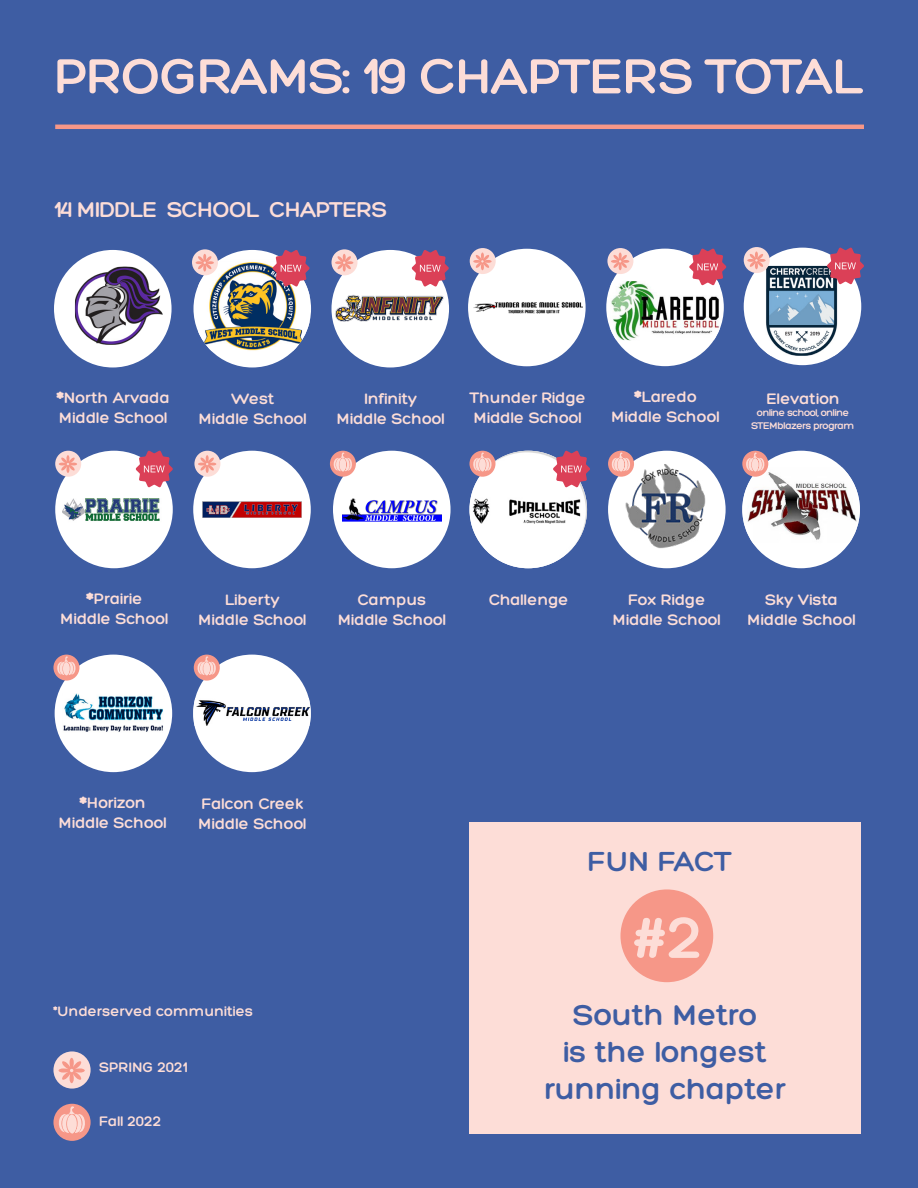
<style>
.page{position:relative;width:918px;height:1188px;background:#3e5da3}
.page>*{position:absolute;margin:0;border:0;box-sizing:border-box;transform-origin:0 0}
.t1{font:700 62.85px "Hero";color:#fdddd7}
.t2{font:700 53.55px "Hero";letter-spacing:-.02em;color:#fdddd7}
.t3{font:700 31.2px/37.3px "Hero";color:#3e5da3;text-align:center}
.t4{font:700 30px "Hero";color:#3e5da3}
.t5{font:700 23.25px "Hero";letter-spacing:-.03em;color:#fdddd7}
.t6{font:700 16.5px/19.8px "Hero";color:#fdddd7;text-align:center}
.t7{font:700 15px "Hero";color:#fdddd7}
.t8{font:700 10.5px/12.6px "Hero";letter-spacing:-.04em;color:#fdddd7;text-align:center}
.s1{font-size:27px}
</style>
<div class="page">
<div style="left:55px;top:451px;width:118px;height:117px;background:#fff;border-radius:50%"></div>
<img style="left:63px;top:498px;width:97px;height:23px">
<img style="left:470px;top:451px;width:117px;height:117px;border-radius:59px">
<div style="left:742px;top:451px;width:118px;height:117px;background:#fff;border-radius:50%"></div>
<img style="left:742px;top:467px;width:118px;height:77px">
<div style="left:193px;top:451px;width:118px;height:117px;background:#fff;border-radius:50%"></div>
<img style="left:203px;top:502px;width:98px;height:15px">
<div style="left:193px;top:655px;width:118px;height:117px;background:#fff;border-radius:50%"></div>
<img style="left:193px;top:699px;width:118px;height:27px">
<svg style="left:136px;top:451px;width:37px;height:36px"></svg>
<svg style="left:553px;top:451px;width:37px;height:36px"></svg>
<hr style="left:55px;top:125px;width:809px;height:4px;background:#f69788">
<div style="left:470px;top:451px;width:25px;height:26px;background:#f69788;border-radius:50%"></div>
<svg style="left:472px;top:452px;width:21px;height:20px"></svg>
<div style="left:742px;top:451px;width:26px;height:26px;background:#f69788;border-radius:50%"></div>
<svg style="left:744px;top:452px;width:22px;height:20px"></svg>
<svg style="left:194px;top:655px;width:26px;height:26px"></svg>
<svg style="left:196px;top:656px;width:21px;height:20px"></svg>
<div style="left:55px;top:451px;width:26px;height:26px;background:#fdddd7;border-radius:50%"></div>
<svg style="left:59px;top:455px;width:18px;height:18px"></svg>
<div style="left:194px;top:451px;width:26px;height:26px;background:#fdddd7;border-radius:50%"></div>
<svg style="left:198px;top:455px;width:18px;height:18px"></svg>
<div style="left:333px;top:451px;width:118px;height:117px;background:#fff;border-radius:50%"></div>
<img style="left:342px;top:498px;width:99px;height:23px">
<svg style="left:330px;top:451px;width:26px;height:26px"></svg>
<svg style="left:332px;top:452px;width:22px;height:20px"></svg>
<div style="left:55px;top:655px;width:117px;height:117px;background:#fff;border-radius:50%"></div>
<img style="left:63px;top:694px;width:101px;height:38px">
<svg style="left:53px;top:655px;width:26px;height:26px"></svg>
<svg style="left:56px;top:656px;width:21px;height:20px"></svg>
<div style="left:608px;top:451px;width:118px;height:117px;background:#fff;border-radius:50%"></div>
<img style="left:625px;top:464px;width:80px;height:84px">
<svg style="left:608px;top:451px;width:26px;height:26px"></svg>
<svg style="left:610px;top:452px;width:22px;height:20px"></svg>
<div style="left:470px;top:823px;width:391px;height:311px;background:#fdddd7"></div>
<div style="left:620px;top:889px;width:93px;height:93px;background:#f69788;border-radius:50%"></div>
<svg style="left:53px;top:1104px;width:38px;height:37px"></svg>
<svg style="left:56px;top:1105px;width:31px;height:29px"></svg>
<div style="left:53px;top:1051px;width:38px;height:38px;background:#fdddd7;border-radius:50%"></div>
<svg style="left:59px;top:1058px;width:26px;height:25px"></svg>
<div style="left:54px;top:250px;width:118px;height:117px;background:#fff;border-radius:50%"></div>
<img style="left:75px;top:267px;width:88px;height:78px">
<div style="left:606px;top:249px;width:118px;height:117px;background:#fff;border-radius:50%"></div>
<img style="left:610px;top:281px;width:110px;height:59px">
<div style="left:193px;top:250px;width:118px;height:117px;background:#fff;border-radius:50%"></div>
<img style="left:198px;top:260px;width:111px;height:91px">
<div style="left:332px;top:250px;width:117px;height:117px;background:#fff;border-radius:50%"></div>
<img style="left:335px;top:295px;width:114px;height:27px">
<div style="left:744px;top:248px;width:117px;height:117px;background:#fff;border-radius:50%"></div>
<img style="left:758px;top:266px;width:89px;height:90px">
<svg style="left:272px;top:250px;width:38px;height:37px"></svg>
<svg style="left:412px;top:250px;width:37px;height:37px"></svg>
<svg style="left:827px;top:248px;width:37px;height:36px"></svg>
<svg style="left:689px;top:249px;width:37px;height:36px"></svg>
<div style="left:192px;top:249px;width:26px;height:26px;background:#fdddd7;border-radius:50%"></div>
<svg style="left:196px;top:254px;width:18px;height:18px"></svg>
<div style="left:332px;top:249px;width:25px;height:26px;background:#fdddd7;border-radius:50%"></div>
<svg style="left:335px;top:254px;width:18px;height:18px"></svg>
<div style="left:744px;top:247px;width:26px;height:26px;background:#fdddd7;border-radius:50%"></div>
<svg style="left:747px;top:252px;width:19px;height:17px"></svg>
<div style="left:607px;top:248px;width:26px;height:26px;background:#fdddd7;border-radius:50%"></div>
<svg style="left:611px;top:253px;width:18px;height:17px"></svg>
<div style="left:468px;top:249px;width:118px;height:117px;background:#fff;border-radius:50%"></div>
<img style="left:473px;top:302px;width:109px;height:12px">
<div style="left:470px;top:248px;width:26px;height:26px;background:#fdddd7;border-radius:50%"></div>
<svg style="left:473px;top:253px;width:19px;height:17px"></svg>
<h2 class="t2" style="left:54px;top:48px;width:811px">PROGRAMS: 19 CHAPTERS TOTAL</h2>
<h3 class="t5" style="left:54px;top:197px;width:335px">14 MIDDLE SCHOOL CHAPTERS</h3>
<p class="t6" style="left:57px;top:389px;width:115px;text-align:left"><span class="s1">*</span>North Arvada<br>Middle School</p>
<p class="t6" style="left:470px;top:389px;width:118px;text-align:left">Thunder Ridge<br>Middle School</p>
<p class="t6" style="left:612px;top:387px;width:110px"><span class="s1">*</span>Laredo<br>Middle School</p>
<p class="t6" style="left:199px;top:390px;width:110px">West<br>Middle School</p>
<p class="t6" style="left:337px;top:390px;width:110px">Infinity<br>Middle School</p>
<p class="t6" style="left:766px;top:389px;width:75px">Elevation</p>
<p class="t8" style="left:751px;top:407px;width:105px">online school, online<br>STEMblazers program</p>
<p class="t6" style="left:61px;top:589px;width:110px"><span class="s1">*</span>Prairie<br>Middle School</p>
<p class="t6" style="left:338px;top:591px;width:110px">Campus<br>Middle School</p>
<p class="t6" style="left:489px;top:591px;width:81px">Challenge</p>
<p class="t6" style="left:748px;top:591px;width:110px">Sky Vista<br>Middle School</p>
<p class="t6" style="left:613px;top:591px;width:110px">Fox Ridge<br>Middle School</p>
<p class="t6" style="left:199px;top:591px;width:110px">Liberty<br>Middle School</p>
<p class="t6" style="left:59px;top:793px;width:110px"><span class="s1">*</span>Horizon<br>Middle School</p>
<p class="t6" style="left:199px;top:795px;width:110px;text-align:left">Falcon Creek<br>Middle School</p>
<p class="t7" style="left:53px;top:1003px;width:201px">*Underserved communities</p>
<p class="t7" style="left:99px;top:1059px;width:90px">SPRING 2021</p>
<p class="t7" style="left:99px;top:1113px;width:63px">Fall 2022</p>
<h3 class="t4" style="left:588px;top:845px;width:146px">FUN FACT</h3>
<h1 class="t1" style="left:634px;top:904px;width:70px">#2</h1>
<h3 class="t3" style="left:545px;top:997px;width:243px">South Metro<br>is the longest running chapter</h3>
</div>
